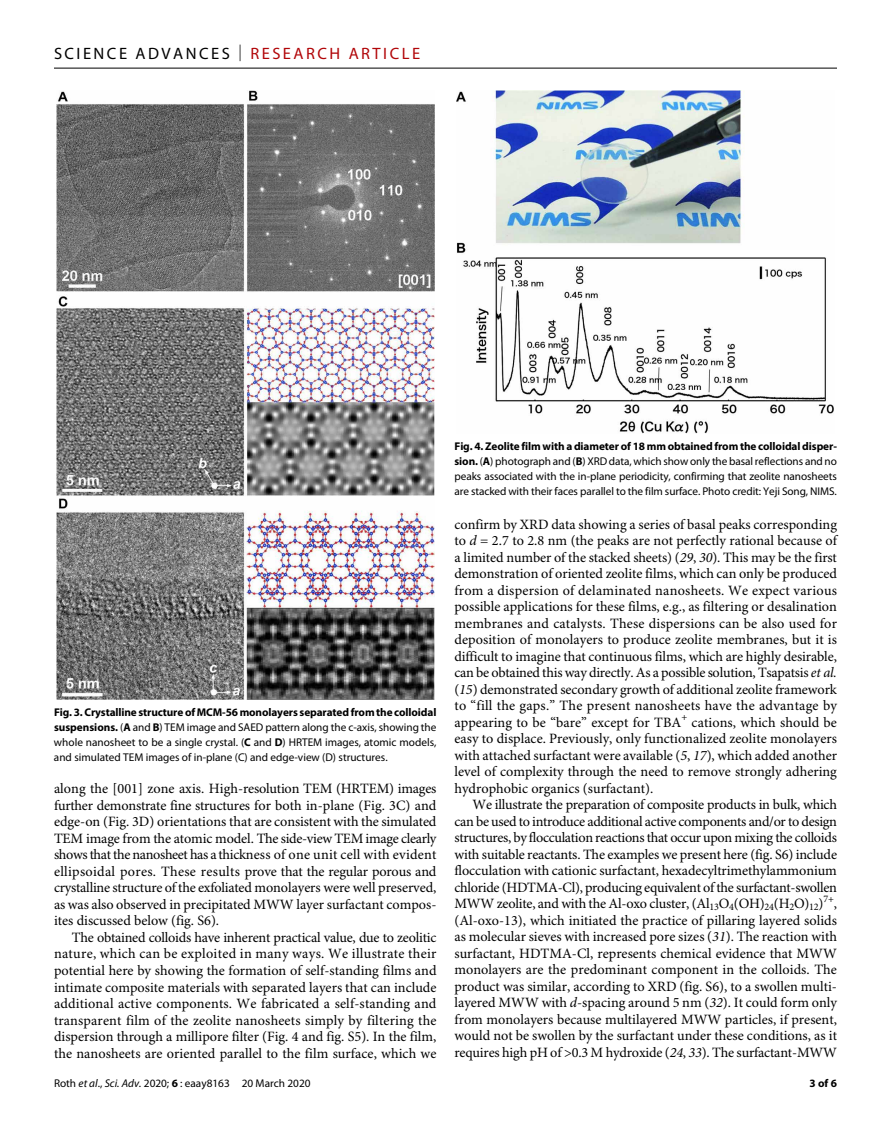
<style>
.page{position:relative;width:891px;height:1134px;background:#fff}
.page>*{position:absolute;margin:0;border:0;box-sizing:border-box;transform-origin:0 0}
.t1{font:16.5px "Myriad Pro";letter-spacing:.15em;color:#000}
.t2{font:14.25px/16.5px "Minion Pro";color:#000;text-align:justify}
.t3{font:11.25px/15px "Myriad Pro";color:#000;text-align:justify}
.t4{font:700 11.25px "Myriad Pro";color:#000}
.s1{font-weight:300}
.s2{color:#b10508}
.s3{font-weight:700}
.s4{font-style:italic}
</style>
<div class="page">
<hr style="left:54px;top:68px;width:783px;height:1px;background:#000">
<img style="left:56px;top:90px;width:378px;height:610px">
<img style="left:457px;top:90px;width:377px;height:343px">
<p class="t1" style="left:54px;top:40px;width:368px">SCIENCE ADVANCES <span class="s1">|</span> <span class="s2">RESEARCH ARTICLE</span></p>
<p class="t3" style="left:54px;top:705px;width:384px"><span class="s3">Fig. 3. Crystalline structure of MCM-56 monolayers separated from the colloidal suspensions.</span> (<span class="s3">A</span> and <span class="s3">B</span>) TEM image and SAED pattern along the c-axis, showing the whole nanosheet to be a single crystal. (<span class="s3">C</span> and <span class="s3">D</span>) HRTEM images, atomic models, and simulated TEM images of in-plane (C) and edge-view (D) structures.</p>
<p class="t2" style="left:54px;top:782px;width:384px">along the [001] zone axis. High-resolution TEM (HRTEM) images further demonstrate fine structures for both in-plane (Fig. 3C) and edge-on (Fig. 3D) orientations that are consistent with the simulated TEM image from the atomic model. The side-view TEM image clearly shows that the nanosheet has a thickness of one unit cell with evident ellipsoidal pores. These results prove that the regular porous and crystalline structure of the exfoliated monolayers were well preserved, as was also observed in precipitated MWW layer surfactant compos&shy;ites discussed below (fig. S6).</p>
<p class="t2" style="left:54px;top:931px;width:384px;text-indent:18px">The obtained colloids have inherent practical value, due to zeolitic nature, which can be exploited in many ways. We illustrate their potential here by showing the formation of self-standing films and intimate composite materials with separated layers that can include additional active components. We fabricated a self-standing and transparent film of the zeolite nanosheets simply by filtering the dispersion through a millipore filter (Fig. 4 and fig. S5). In the film, the nanosheets are oriented parallel to the film surface, which we</p>
<p class="t3" style="left:54px;top:1076px;width:258px">Roth <span class="s4">et al</span>., <span class="s4">Sci. Adv.</span> 2020; <span class="s3">6</span> : eaay8163 20 March 2020</p>
<p class="t3" style="left:454px;top:439px;width:384px"><span class="s3">Fig. 4. Zeolite film with a diameter of 18 mm obtained from the colloidal disper&shy;sion.</span> (<span class="s3">A</span>) photograph and (<span class="s3">B</span>) XRD data, which show only the basal reflections and no peaks associated with the in-plane periodicity, confirming that zeolite nanosheets are stacked with their faces parallel to the film surface. Photo credit: Yeji Song, NIMS.</p>
<p class="t2" style="left:454px;top:517px;width:384px">confirm by XRD data showing a series of basal peaks corresponding to <span class="s4">d</span> = 2.7 to 2.8 nm (the peaks are not perfectly rational because of a limited number of the stacked sheets) (<span class="s4">29</span>, <span class="s4">30</span>). This may be the first demonstration of oriented zeolite films, which can only be produced from a dispersion of delaminated nanosheets. We expect various possible applications for these films, e.g., as filtering or desalination membranes and catalysts. These dispersions can be also used for deposition of monolayers to produce zeolite membranes, but it is difficult to imagine that continuous films, which are highly desirable, can be obtained this way directly. As a possible solution, Tsapatsis <span class="s4">et al. </span>(<span class="s4">15</span>) demonstrated secondary growth of additional zeolite framework to “fill the gaps.” The present nanosheets have the advantage by appearing to be “bare” except for TBA<sup>+</sup> cations, which should be easy to displace. Previously, only functionalized zeolite monolayers with attached surfactant were available (<span class="s4">5</span>, <span class="s4">17</span>), which added another level of complexity through the need to remove strongly adhering hydrophobic organics (surfactant).</p>
<p class="t2" style="left:454px;top:798px;width:384px;text-indent:18px">We illustrate the preparation of composite products in bulk, which can be used to introduce additional active components and/or to design structures, by flocculation reactions that occur upon mixing the colloids with suitable reactants. The examples we present here (fig. S6) include flocculation with cationic surfactant, hexadecyltrimethylammonium chloride (HDTMA-Cl), producing equivalent of the surfactant-swollen MWW zeolite, and with the Al-oxo cluster, (Al<sub>13</sub>O<sub>4</sub>(OH)<sub>24</sub>(H<sub>2</sub>O)<sub>12</sub>)<sup>7+</sup>, (Al-oxo-13), which initiated the practice of pillaring layered solids as molecular sieves with increased pore sizes (<span class="s4">31</span>). The reaction with surfactant, HDTMA-Cl, represents chemical evidence that MWW monolayers are the predominant component in the colloids. The product was similar, according to XRD (fig. S6), to a swollen multi&shy;layered MWW with <span class="s4">d</span>-spacing around 5 nm (<span class="s4">32</span>). It could form only from monolayers because multilayered MWW particles, if present, would not be swollen by the surfactant under these conditions, as it requires high pH of &gt;0.3 M hydroxide (<span class="s4">24</span>, <span class="s4">33</span>). The surfactant-MWW</p>
<p class="t4" style="left:810px;top:1074px;width:29px">3 of 6</p>
</div>
